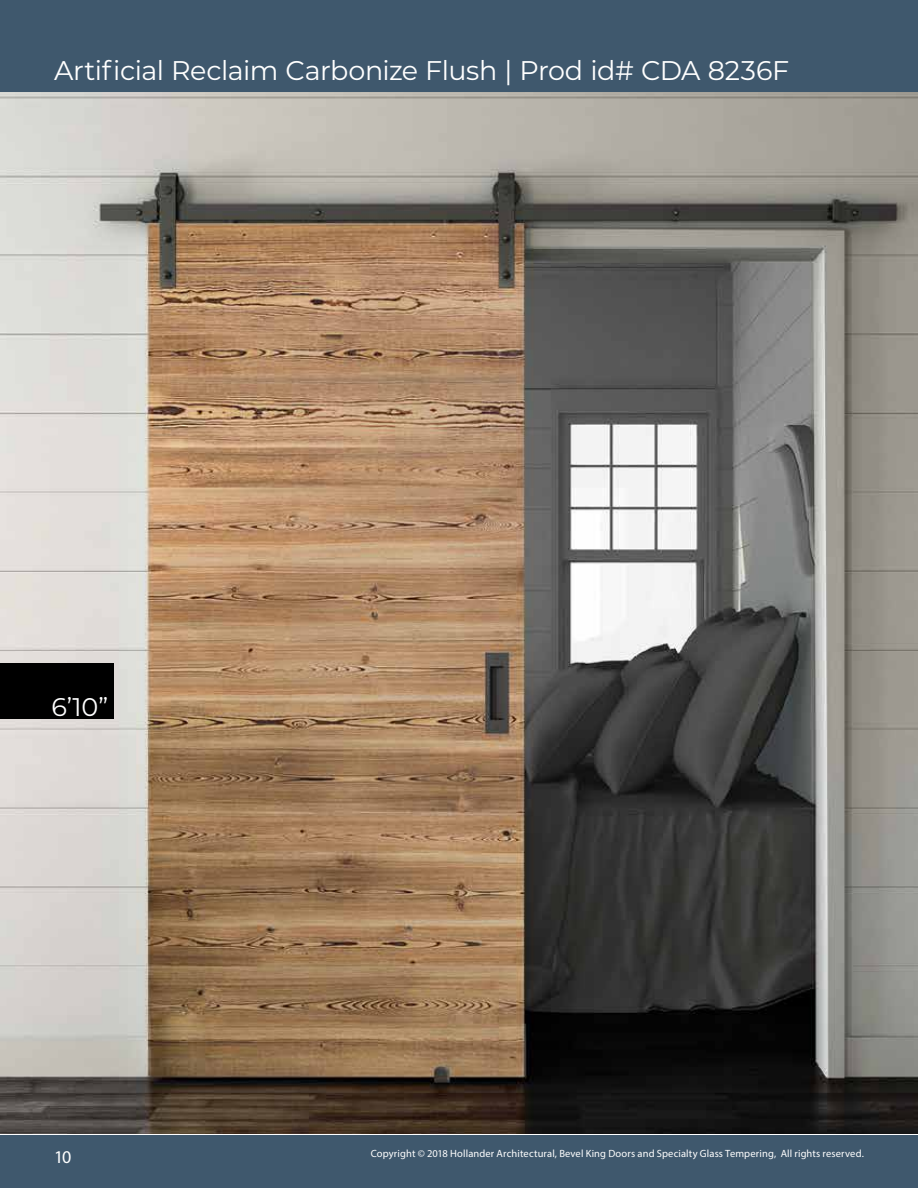
<style>
.page{position:relative;width:918px;height:1188px;background:#fff}
.page>*{position:absolute;margin:0;border:0;box-sizing:border-box;transform-origin:0 0}
.t1{font:27px "Montserrat";letter-spacing:-.02em;color:#fff}
.t2{font:25.5px "Montserrat";color:#fff}
.t3{font:18px "Myriad Pro";color:#fff}
.t4{font:10.5px "Myriad Pro";letter-spacing:.01em;color:#fff}
</style>
<div class="page">
<img style="left:0;top:92px;width:918px;height:1042px">
<div style="left:0;top:0;width:918px;height:92px;background:#3f586d"></div>
<div style="left:0;top:1135px;width:918px;height:53px;background:#3f586d"></div>
<div style="left:0;top:664px;width:114px;height:55px;background:#000"></div>
<h1 class="t1" style="left:54px;top:52px;width:737px">Artificial Reclaim Carbonize Flush | Prod id# CDA 8236F</h1>
<h2 class="t2" style="left:52px;top:689px;width:58px">6’10”</h2>
<h3 class="t3" style="left:54px;top:1145px;width:19px">10</h3>
<p class="t4" style="left:371px;top:1147px;width:495px">Copyright © 2018 Hollander Architectural, Bevel King Doors and Specialty Glass Tempering, All rights reserved.</p>
</div>
